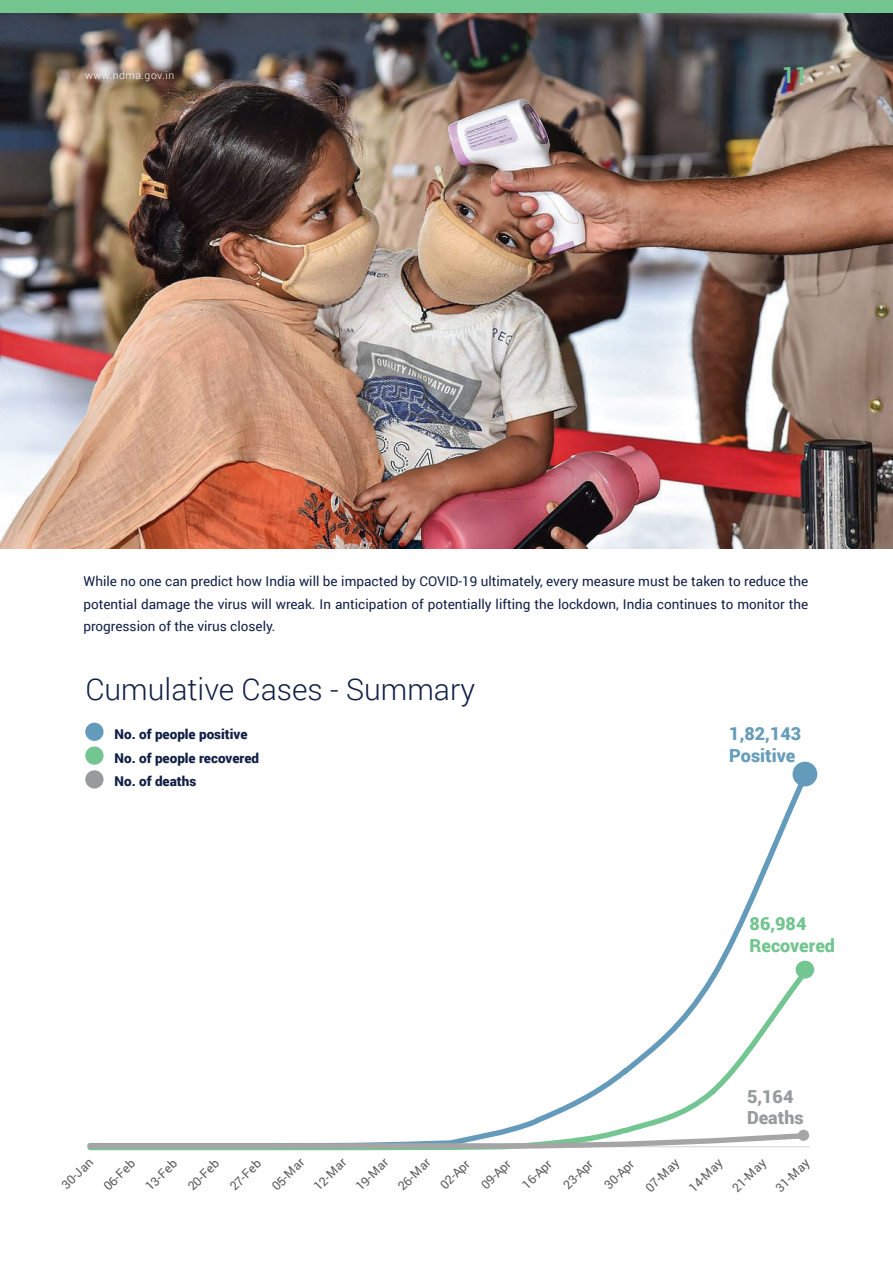
<style>
.page{position:relative;width:893px;height:1263px;background:#fff}
.page>*{position:absolute;margin:0;border:0;box-sizing:border-box;transform-origin:0 0}
.t1{font:300 30px "Roboto";color:#122046}
.t2{font:700 22.5px "Roboto";color:#73c590}
.t3{font:900 18px/21.6px "Roboto";color:#679db9}
.t4{font:900 18px/21.6px "Roboto";color:#73c590}
.t5{font:900 18px/21.6px "Roboto";color:#989b9c}
.t6{font:13.5px/22.5px "Roboto";color:#122046;text-align:justify}
.t7{font:900 13.5px/23.9px "Roboto";color:#122046}
.t8{font:12.3px "Roboto";color:#595959}
.t9{font:300 10.5px "Roboto";letter-spacing:.05em;color:#fff}
</style>
<div class="page">
<div style="left:85px;top:723px;width:19px;height:18px;background:#659bba;border-radius:50%"></div>
<div style="left:85px;top:746px;width:19px;height:19px;background:#73c591;border-radius:50%"></div>
<div style="left:792px;top:762px;width:25px;height:24px;background:#659bba;border-radius:50%"></div>
<img style="left:0;top:13px;width:893px;height:536px">
<svg style="left:85px;top:766px;width:728px;height:197px"></svg>
<svg style="left:499px;top:963px;width:315px;height:167px"></svg>
<svg style="left:87px;top:1130px;width:723px;height:21px"></svg>
<div style="left:0;top:0;width:893px;height:13px;background:#73c590"></div>
<p class="t9" style="left:85px;top:68px;width:91px">www.ndma.gov.in</p>
<h2 class="t2" style="left:782px;top:59px;width:27px">11</h2>
<p class="t6" style="left:83px;top:570px;width:726px">While no one can predict how India will be impacted by COVID-19 ultimately, every measure must be taken to reduce the potential damage the virus will wreak. In anticipation of potentially lifting the lockdown, India continues to monitor the progression of the virus closely.</p>
<h1 class="t1" style="left:85px;top:669px;width:391px">Cumulative Cases - Summary</h1>
<p class="t7" style="left:115px;top:722px;width:146px">No. of people positive<br>No. of people recovered<br>No. of deaths</p>
<h3 class="t3" style="left:729px;top:722px;width:74px">1,82,143<br>Positive</h3>
<h3 class="t4" style="left:750px;top:912px;width:87px">86,984<br>Recovered</h3>
<h3 class="t5" style="left:747px;top:1085px;width:58px">5,164<br>Deaths</h3>
<p class="t8" style="left:58px;top:1181px;width:40px;rotate:-45deg">30-Jan</p>
<p class="t8" style="left:100px;top:1182px;width:40px;rotate:-45deg">06-Feb</p>
<p class="t8" style="left:142px;top:1182px;width:40px;rotate:-45deg">13-Feb</p>
<p class="t8" style="left:184px;top:1182px;width:40px;rotate:-45deg">20-Feb</p>
<p class="t8" style="left:226px;top:1182px;width:40px;rotate:-45deg">27-Feb</p>
<p class="t8" style="left:268px;top:1182px;width:41px;rotate:-45deg">05-Mar</p>
<p class="t8" style="left:310px;top:1182px;width:41px;rotate:-45deg">12-Mar</p>
<p class="t8" style="left:352px;top:1182px;width:41px;rotate:-45deg">19-Mar</p>
<p class="t8" style="left:394px;top:1182px;width:41px;rotate:-45deg">26-Mar</p>
<p class="t8" style="left:436px;top:1181px;width:37px;rotate:-45deg">02-Apr</p>
<p class="t8" style="left:477px;top:1181px;width:37px;rotate:-45deg">09-Apr</p>
<p class="t8" style="left:518px;top:1181px;width:37px;rotate:-45deg">16-Apr</p>
<p class="t8" style="left:559px;top:1181px;width:37px;rotate:-45deg">23-Apr</p>
<p class="t8" style="left:600px;top:1181px;width:37px;rotate:-45deg">30-Apr</p>
<p class="t8" style="left:641px;top:1184px;width:43px;rotate:-45deg">07-May</p>
<p class="t8" style="left:685px;top:1184px;width:43px;rotate:-45deg">14-May</p>
<p class="t8" style="left:728px;top:1184px;width:43px;rotate:-45deg">21-May</p>
<p class="t8" style="left:772px;top:1184px;width:43px;rotate:-45deg">31-May</p>
</div>
